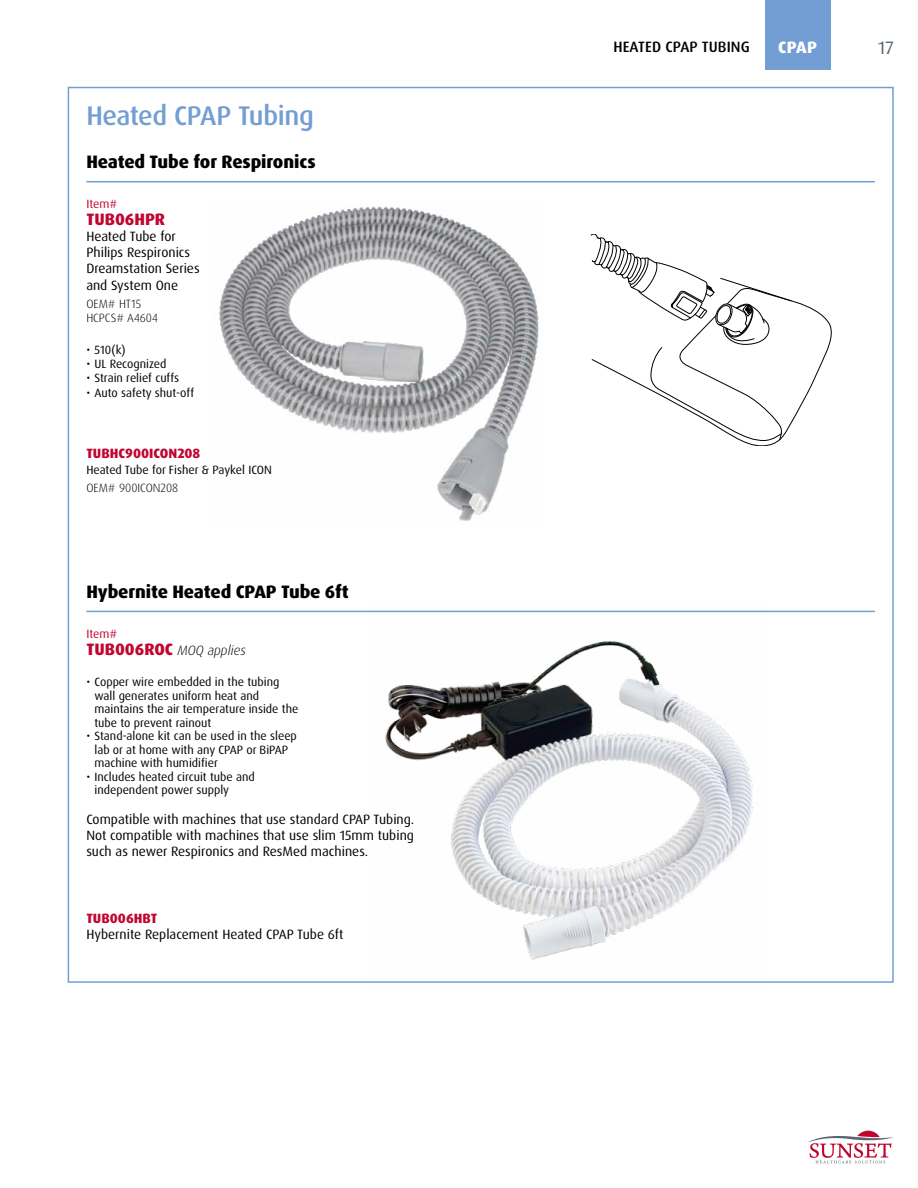
<style>
.page{position:relative;width:918px;height:1188px;background:#fff}
.page>*{position:absolute;margin:0;border:0;box-sizing:border-box;transform-origin:0 0}
.t1{font:500 27px "Dax Pro";letter-spacing:-.015em;color:#729ed3}
.t2{font:800 18px "Dax OT";letter-spacing:-.01em;color:#000}
.t3{font:18px "Dax OT";color:#596670}
.t4{font:800 16.5px "Dax OT";color:#c00630}
.t5{font:800 16.5px "Dax OT";color:#fff}
.t6{font:500 15px "Dax Pro";letter-spacing:.01em;color:#000}
.t7{font:13.5px/16.2px "Dax OT";color:#000}
.t8{font:800 13.5px "Dax OT";color:#c00630}
.t9{font:italic 300 13.5px "Dax OT";color:#000}
.t10{font:12px/13.5px "Dax OT";color:#000}
.t11{font:300 12px/14.4px "Dax OT";color:#000}
.t12{font:12px "Dax OT";color:#c00630}
.s1{font-weight:800;font-style:normal;font-size:16.5px;color:#c00630}
</style>
<div class="page">
<svg style="left:808px;top:1131px;width:86px;height:32px"></svg>
<div style="left:765px;top:0;width:66px;height:70px;background:#729ed3"></div>
<hr style="left:86px;top:611px;width:789px;height:1px;background:#729ed3">
<img style="left:219px;top:206px;width:320px;height:315px">
<img style="left:371px;top:610px;width:397px;height:350px">
<svg style="left:591px;top:234px;width:241px;height:212px"></svg>
<hr style="left:86px;top:181px;width:789px;height:1px;background:#729ed3">
<h1 class="t1" style="left:86px;top:98px;width:229px">Heated CPAP Tubing</h1>
<h2 class="t2" style="left:86px;top:150px;width:231px">Heated Tube for Respironics</h2>
<p class="t12" style="left:86px;top:197px;width:32px">Item#</p>
<h3 class="t4" style="left:86px;top:208px;width:80px">TUB06HPR</h3>
<p class="t7" style="left:86px;top:228px;width:115px">Heated Tube for<br>Philips Respironics<br>Dreamstation Series and System One</p>
<p class="t11" style="left:86px;top:296px;width:73px">OEM# HT15<br>HCPCS# A4604</p>
<p class="t10" style="left:86px;top:343px;width:41px">• 510(k)</p>
<p class="t10" style="left:86px;top:357px;width:82px">• UL Recognized</p>
<p class="t10" style="left:86px;top:372px;width:94px">• Strain relief cuffs</p>
<p class="t10" style="left:86px;top:386px;width:109px">• Auto safety shut-off</p>
<p class="t8" style="left:86px;top:445px;width:115px">TUBHC900ICON208</p>
<p class="t10" style="left:86px;top:464px;width:187px">Heated Tube for Fisher &amp; Paykel ICON</p>
<p class="t11" style="left:86px;top:481px;width:93px">OEM# 900ICON208</p>
<h2 class="t2" style="left:86px;top:580px;width:264px">Hybernite Heated CPAP Tube 6ft</h2>
<p class="t12" style="left:86px;top:627px;width:32px">Item#</p>
<p class="t9" style="left:86px;top:642px;width:161px"><span class="s1">TUB006ROC</span> MOQ applies</p>
<p class="t10" style="left:94px;top:676px;width:205px;text-indent:-8px">• Copper wire embedded in the tubing wall generates uniform heat and maintains the air temperature inside the tube to prevent rainout</p>
<p class="t10" style="left:94px;top:730px;width:204px;text-indent:-8px">• Stand-alone kit can be used in the sleep lab or at home with any CPAP or BiPAP machine with humidifier</p>
<p class="t10" style="left:94px;top:770px;width:162px;text-indent:-8px">• Includes heated circuit tube and independent power supply</p>
<p class="t7" style="left:86px;top:811px;width:330px;text-align:justify">Compatible with machines that use standard CPAP Tubing.<br>Not compatible with machines that use slim 15mm tubing such as newer Respironics and ResMed machines.</p>
<p class="t8" style="left:86px;top:910px;width:72px">TUB006HBT</p>
<p class="t7" style="left:86px;top:927px;width:259px">Hybernite Replacement Heated CPAP Tube 6ft</p>
<p class="t6" style="left:613px;top:37px;width:138px">HEATED CPAP TUBING</p>
<h3 class="t5" style="left:778px;top:37px;width:40px">CPAP</h3>
<h2 class="t3" style="left:878px;top:37px;width:17px">17</h2>
</div>
